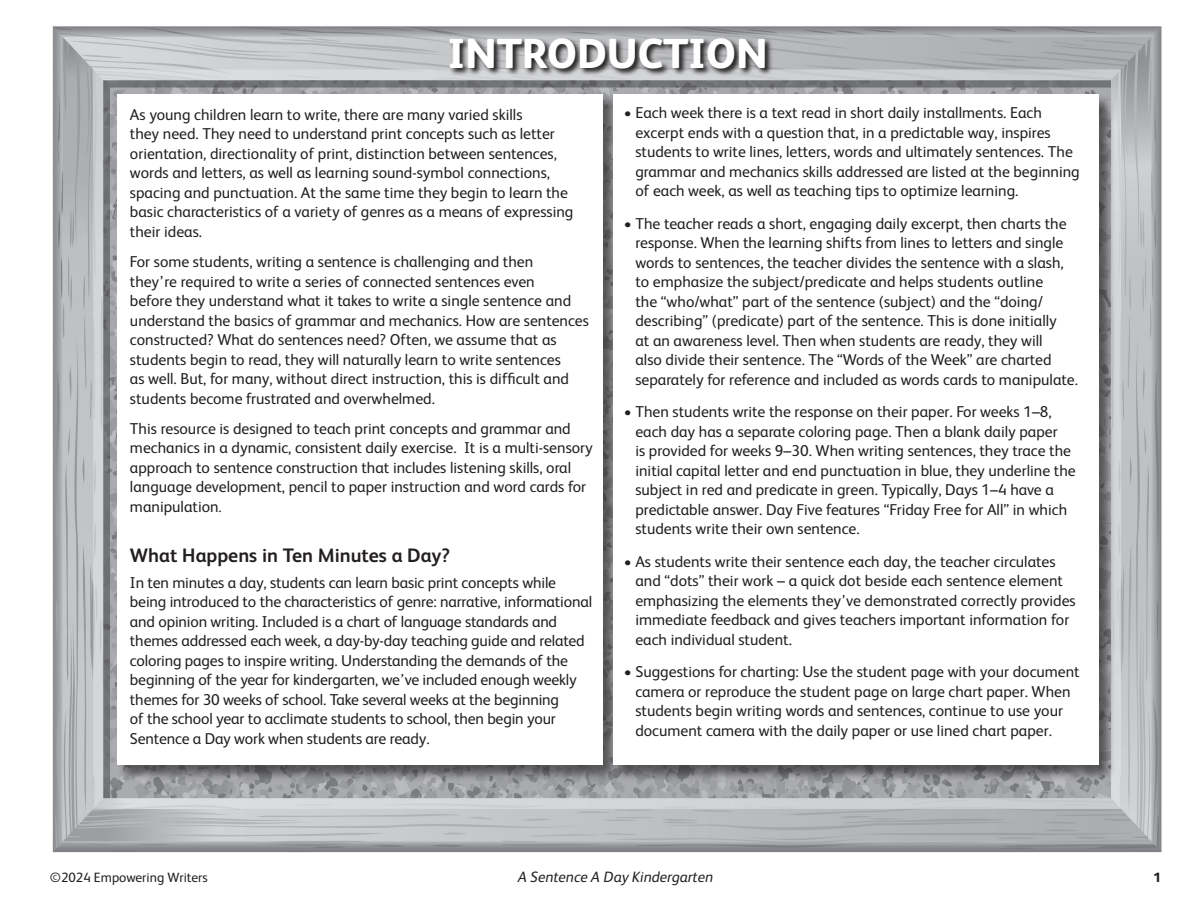
<style>
.page{position:relative;width:1188px;height:918px;background:#fff}
.page>*{position:absolute;margin:0;border:0;box-sizing:border-box;transform-origin:0 0}
.t1{font:800 42px "FS Albert";color:#fff}
.t2{font:700 19.5px "FS Albert";color:#231f20}
.t3{font:15.75px/19.5px "FS Albert";color:#231f20}
.t4{font:italic 15px "FS Albert";color:#231f20}
.t5{font:13.5px "FS Albert";color:#231f20}
.t6{font:800 13.5px "FS Albert";color:#231f20}
.s1{font-size:15px}
</style>
<div class="page">
<img style="left:52px;top:26px;width:1110px;height:827px">
<div style="left:117px;top:94px;width:503px;height:688px;background:#231f20;opacity:.6"></div>
<div style="left:117px;top:94px;width:486px;height:671px;background:#fff"></div>
<div style="left:613px;top:94px;width:503px;height:688px;background:#231f20;opacity:.6"></div>
<div style="left:613px;top:94px;width:486px;height:671px;background:#fff"></div>
<svg style="left:448px;top:37px;width:325px;height:40px;background:#878688"></svg>
<h1 class="t1" style="left:447px;top:23px;width:322px">INTRODUCTION</h1>
<p class="t3" style="left:130px;top:104px;width:445px">As young children learn to write, there are many varied skills<br>they need. They need to understand print concepts such as letter orientation, directionality of print, distinction between sentences, words and letters, as well as learning sound-symbol connections, spacing and punctuation. At the same time they begin to learn the basic characteristics of a variety of genres as a means of expressing their ideas.</p>
<p class="t3" style="left:130px;top:251px;width:460px">For some students, writing a sentence is challenging and then<br>they’re required to write a series of connected sentences even<br>before they understand what it takes to write a single sentence and understand the basics of grammar and mechanics. How are sentences constructed? What do sentences need? Often, we assume that as students begin to read, they will naturally learn to write sentences<br>as well. But, for many, without direct instruction, this is difficult and students become frustrated and overwhelmed.</p>
<p class="t3" style="left:130px;top:418px;width:464px">This resource is designed to teach print concepts and grammar and mechanics in a dynamic, consistent daily exercise. It is a multi-sensory approach to sentence construction that includes listening skills, oral language development, pencil to paper instruction and word cards for manipulation<span class="s1">.</span></p>
<p class="t2" style="left:130px;top:542px;width:321px">What Happens in Ten Minutes a Day?</p>
<p class="t3" style="left:130px;top:572px;width:464px">In ten minutes a day, students can learn basic print concepts while being introduced to the characteristics of genre: narrative, informational and opinion writing. Included is a chart of language standards and themes addressed each week, a day-by-day teaching guide and related coloring pages to inspire writing. Understanding the demands of the beginning of the year for kindergarten, we’ve included enough weekly themes for 30 weeks of school. Take several weeks at the beginning<br>of the school year to acclimate students to school, then begin your Sentence a Day work when students are ready.</p>
<p class="t3" style="left:635px;top:102px;width:446px;text-indent:-12px">• Each week there is a text read in short daily installments. Each excerpt ends with a question that, in a predictable way, inspires students to write lines, letters, words and ultimately sentences. The grammar and mechanics skills addressed are listed at the beginning of each week, as well as teaching tips to optimize learning.</p>
<p class="t3" style="left:635px;top:213px;width:444px;text-indent:-12px">• The teacher reads a short, engaging daily excerpt, then charts the response. When the learning shifts from lines to letters and single words to sentences, the teacher divides the sentence with a slash, to emphasize the subject/predicate and helps students outline<br>the “who/what” part of the sentence (subject) and the “doing/ describing” (predicate) part of the sentence. This is done initially<br>at an awareness level. Then when students are ready, they will<br>also divide their sentence. The “Words of the Week” are charted separately for reference and included as words cards to manipulate.</p>
<p class="t3" style="left:635px;top:401px;width:442px;text-indent:-12px">• Then students write the response on their paper. For weeks 1–8, each day has a separate coloring page. Then a blank daily paper<br>is provided for weeks 9–30. When writing sentences, they trace the initial capital letter and end punctuation in blue, they underline the subject in red and predicate in green. Typically, Days 1–4 have a predictable answer. Day Five features “Friday Free for All” in which students write their own sentence.</p>
<p class="t3" style="left:635px;top:551px;width:442px;text-indent:-12px">• As students write their sentence each day, the teacher circulates and “dots” their work – a quick dot beside each sentence element emphasizing the elements they’ve demonstrated correctly provides immediate feedback and gives teachers important information for each individual student.</p>
<p class="t3" style="left:635px;top:661px;width:446px;text-indent:-12px">• Suggestions for charting: Use the student page with your document camera or reproduce the student page on large chart paper. When students begin writing words and sentences, continue to use your document camera with the daily paper or use lined chart paper.</p>
<p class="t5" style="left:50px;top:868px;width:159px">©2024 Empowering Writers</p>
<p class="t4" style="left:518px;top:866px;width:197px">A Sentence A Day Kindergarten</p>
<p class="t6" style="left:1153px;top:867px;width:9px">1</p>
</div>
